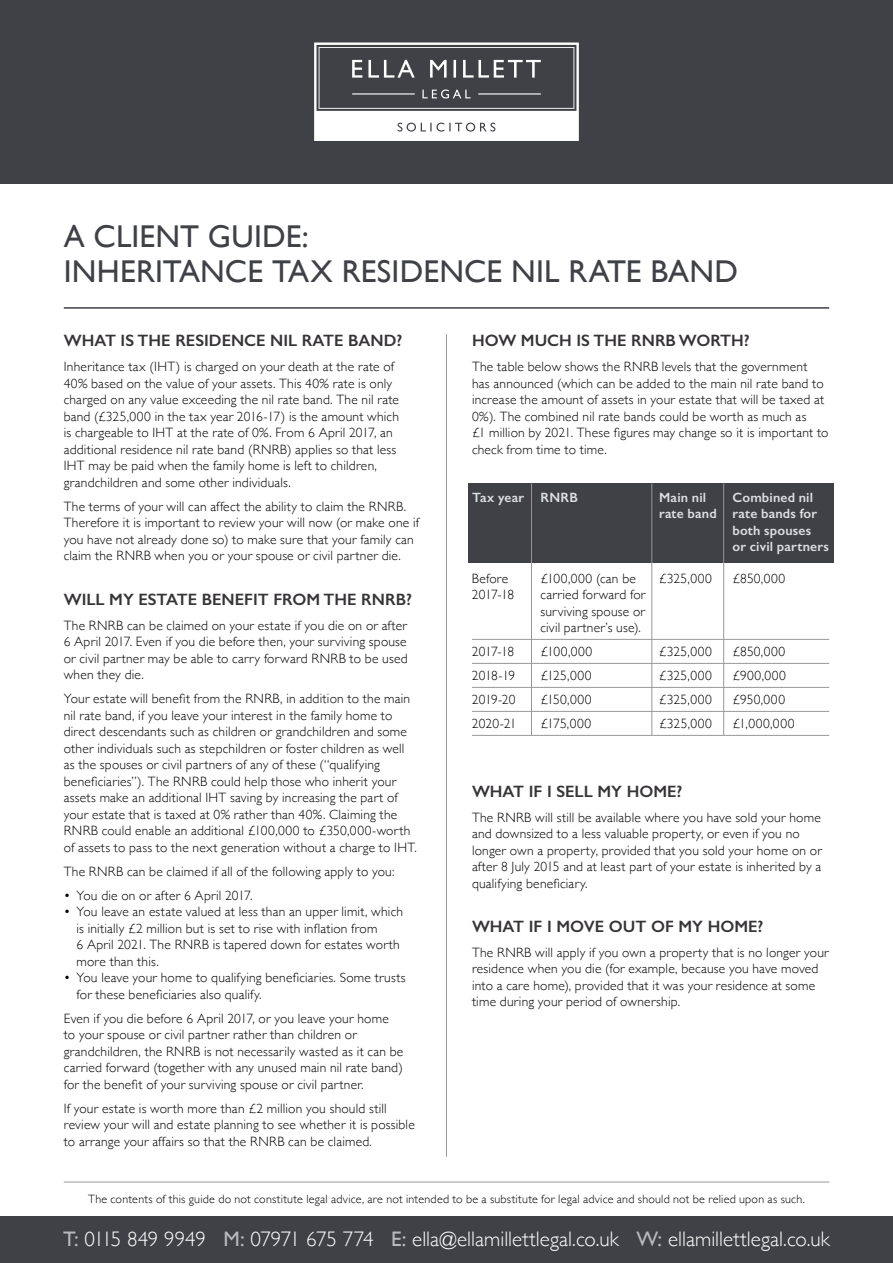
<style>
.page{position:relative;width:893px;height:1263px;background:#fff}
.page>*{position:absolute;margin:0;border:0;box-sizing:border-box;transform-origin:0 0}
.t1{font:31.5px/34.5px "Gill Sans";letter-spacing:.005em;color:#3f4147}
.t2{font:300 21px "Gill Sans";color:#fff}
.t3{font:600 16.5px "Gill Sans";color:#373437}
.t4{font:300 13.5px/16.5px "Gill Sans";letter-spacing:.015em;color:#000}
.t5{font:600 13.5px "Gill Sans";letter-spacing:.015em;color:#dce0e2}
.t6{font:300 12px "Gill Sans";letter-spacing:.02em;color:#000}
.s1{font-weight:400;color:#b6babf}
</style>
<div class="page">
<div style="left:0;top:1216px;width:893px;height:47px;background:#3f4147"></div>
<hr style="left:64px;top:1182px;width:765px;height:1px;background:#98989c">
<div style="left:468px;top:483px;width:365px;height:80px;background:#3f4147"></div>
<div style="left:0;top:0;width:893px;height:183px;background:#3f4147"></div>
<svg style="left:314px;top:43px;width:265px;height:98px"></svg>
<hr style="left:64px;top:307px;width:765px;height:2px;background:#3f4147">
<hr style="left:472px;top:639px;width:357px;height:1px;background:#98989c">
<hr style="left:472px;top:663px;width:357px;height:1px;background:#98989c">
<hr style="left:472px;top:687px;width:357px;height:1px;background:#98989c">
<hr style="left:472px;top:711px;width:357px;height:1px;background:#98989c">
<hr style="left:472px;top:735px;width:357px;height:1px;background:#98989c">
<hr style="left:446px;top:334px;width:1px;height:823px;background:#98989c">
<hr style="left:531px;top:483px;width:1px;height:252px;background:#98989c">
<hr style="left:723px;top:483px;width:1px;height:252px;background:#98989c">
<hr style="left:651px;top:483px;width:1px;height:252px;background:#98989c">
<h1 class="t1" style="left:64px;top:219px;width:676px">A CLIENT GUIDE:<br>INHERITANCE TAX RESIDENCE NIL RATE BAND</h1>
<p class="t3" style="left:64px;top:331px;width:340px">WHAT IS THE RESIDENCE NIL RATE BAND?</p>
<p class="t4" style="left:64px;top:358px;width:337px">Inheritance tax (IHT) is charged on your death at the rate of 40% based on the value of your assets. This 40% rate is only charged on any value exceeding the nil rate band. The nil rate band (£325,000 in the tax year 2016-17) is the amount which is chargeable to IHT at the rate of 0%. From 6 April 2017, an additional residence nil rate band (RNRB) applies so that less IHT may be paid when the family home is left to children, grandchildren and some other individuals.</p>
<p class="t4" style="left:64px;top:497px;width:357px">The terms of your will can affect the ability to claim the RNRB.<br>Therefore it is important to review your will now (or make one if you have not already done so) to make sure that your family can claim the RNRB when you or your spouse or civil partner die.</p>
<p class="t3" style="left:64px;top:589px;width:350px">WILL MY ESTATE BENEFIT FROM THE RNRB?</p>
<p class="t4" style="left:64px;top:616px;width:345px;text-align:justify">The RNRB can be claimed on your estate if you die on or after 6 April 2017. Even if you die before then, your surviving spouse or civil partner may be able to carry forward RNRB to be used when they die.</p>
<p class="t4" style="left:64px;top:690px;width:355px">Your estate will benefit from the RNRB, in addition to the main nil rate band, if you leave your interest in the family home to direct descendants such as children or grandchildren and some other individuals such as stepchildren or foster children as well as the spouses or civil partners of any of these (“qualifying beneficiaries”). The RNRB could help those who inherit your assets make an additional IHT saving by increasing the part of your estate that is taxed at 0% rather than 40%. Claiming the RNRB could enable an additional £100,000 to £350,000-worth of assets to pass to the next generation without a charge to IHT.</p>
<p class="t4" style="left:64px;top:862px;width:332px">The RNRB can be claimed if all of the following apply to you:</p>
<p class="t4" style="left:64px;top:886px;width:190px">• You die on or after 6 April 2017.</p>
<p class="t4" style="left:77px;top:903px;width:328px;text-indent:-13px">• You leave an estate valued at less than an upper limit, which is initially £2 million but is set to rise with inflation from<br>6 April 2021. The RNRB is tapered down for estates worth more than this.</p>
<p class="t4" style="left:77px;top:969px;width:331px;text-indent:-13px">• You leave your home to qualifying beneficiaries. Some trusts for these beneficiaries also qualify.</p>
<p class="t4" style="left:64px;top:1009px;width:341px">Even if you die before 6 April 2017, or you leave your home to your spouse or civil partner rather than children or grandchildren, the RNRB is not necessarily wasted as it can be carried forward (together with any unused main nil rate band) for the benefit of your surviving spouse or civil partner.</p>
<p class="t4" style="left:64px;top:1099px;width:353px">If your estate is worth more than £2 million you should still review your will and estate planning to see whether it is possible to arrange your affairs so that the RNRB can be claimed.</p>
<p class="t3" style="left:472px;top:331px;width:279px">HOW MUCH IS THE RNRB WORTH?</p>
<p class="t4" style="left:472px;top:358px;width:358px">The table below shows the RNRB levels that the government<br>has announced (which can be added to the main nil rate band to increase the amount of assets in your estate that will be taxed at 0%). The combined nil rate bands could be worth as much as<br>£1 million by 2021. These figures may change so it is important to check from time to time.</p>
<p class="t5" style="left:472px;top:489px;width:108px">Tax year RNRB</p>
<p class="t5" style="left:659px;top:489px;width:49px">Main nil</p>
<p class="t5" style="left:732px;top:489px;width:82px">Combined nil</p>
<p class="t5" style="left:659px;top:505px;width:160px">rate band rate bands for</p>
<p class="t5" style="left:732px;top:522px;width:80px">both spouses</p>
<p class="t5" style="left:732px;top:538px;width:98px">or civil partners</p>
<p class="t4" style="left:472px;top:569px;width:38px">Before</p>
<p class="t4" style="left:540px;top:569px;width:97px">£100,000 (can be</p>
<p class="t4" style="left:659px;top:569px;width:54px">£325,000</p>
<p class="t4" style="left:732px;top:569px;width:54px">£850,000</p>
<p class="t4" style="left:472px;top:586px;width:44px">2017-18</p>
<p class="t4" style="left:540px;top:586px;width:106px;text-align:justify">carried forward for surviving spouse or civil partner’s use).</p>
<p class="t4" style="left:472px;top:643px;width:44px">2017-18</p>
<p class="t4" style="left:540px;top:643px;width:53px">£100,000</p>
<p class="t4" style="left:659px;top:643px;width:54px">£325,000</p>
<p class="t4" style="left:732px;top:643px;width:54px">£850,000</p>
<p class="t4" style="left:472px;top:667px;width:45px">2018-19</p>
<p class="t4" style="left:540px;top:667px;width:53px">£125,000</p>
<p class="t4" style="left:659px;top:667px;width:54px">£325,000</p>
<p class="t4" style="left:732px;top:667px;width:55px">£900,000</p>
<p class="t4" style="left:472px;top:691px;width:45px">2019-20</p>
<p class="t4" style="left:540px;top:691px;width:53px">£150,000</p>
<p class="t4" style="left:659px;top:691px;width:54px">£325,000</p>
<p class="t4" style="left:732px;top:691px;width:54px">£950,000</p>
<p class="t4" style="left:472px;top:715px;width:46px">2020-21</p>
<p class="t4" style="left:540px;top:715px;width:52px">£175,000</p>
<p class="t4" style="left:659px;top:715px;width:54px">£325,000</p>
<p class="t4" style="left:732px;top:715px;width:64px">£1,000,000</p>
<p class="t3" style="left:472px;top:781px;width:212px">WHAT IF I SELL MY HOME?</p>
<p class="t4" style="left:472px;top:808px;width:351px">The RNRB will still be available where you have sold your home and downsized to a less valuable property, or even if you no longer own a property, provided that you sold your home on or after 8 July 2015 and at least part of your estate is inherited by a qualifying beneficiary.</p>
<p class="t3" style="left:472px;top:916px;width:293px">WHAT IF I MOVE OUT OF MY HOME?</p>
<p class="t4" style="left:472px;top:943px;width:358px">The RNRB will apply if you own a property that is no longer your residence when you die (for example, because you have moved into a care home), provided that it was your residence at some time during your period of ownership.</p>
<p class="t6" style="left:88px;top:1190px;width:718px">The contents of this guide do not constitute legal advice, are not intended to be a substitute for legal advice and should not be relied upon as such.</p>
<h2 class="t2" style="left:63px;top:1222px;width:768px"><span class="s1">T:</span> 0115 849 9949 <span class="s1">M:</span> 07971 675 774 <span class="s1">E:</span> ella@ellamillettlegal.co.uk <span class="s1">W:</span> ellamillettlegal.co.uk</h2>
</div>
